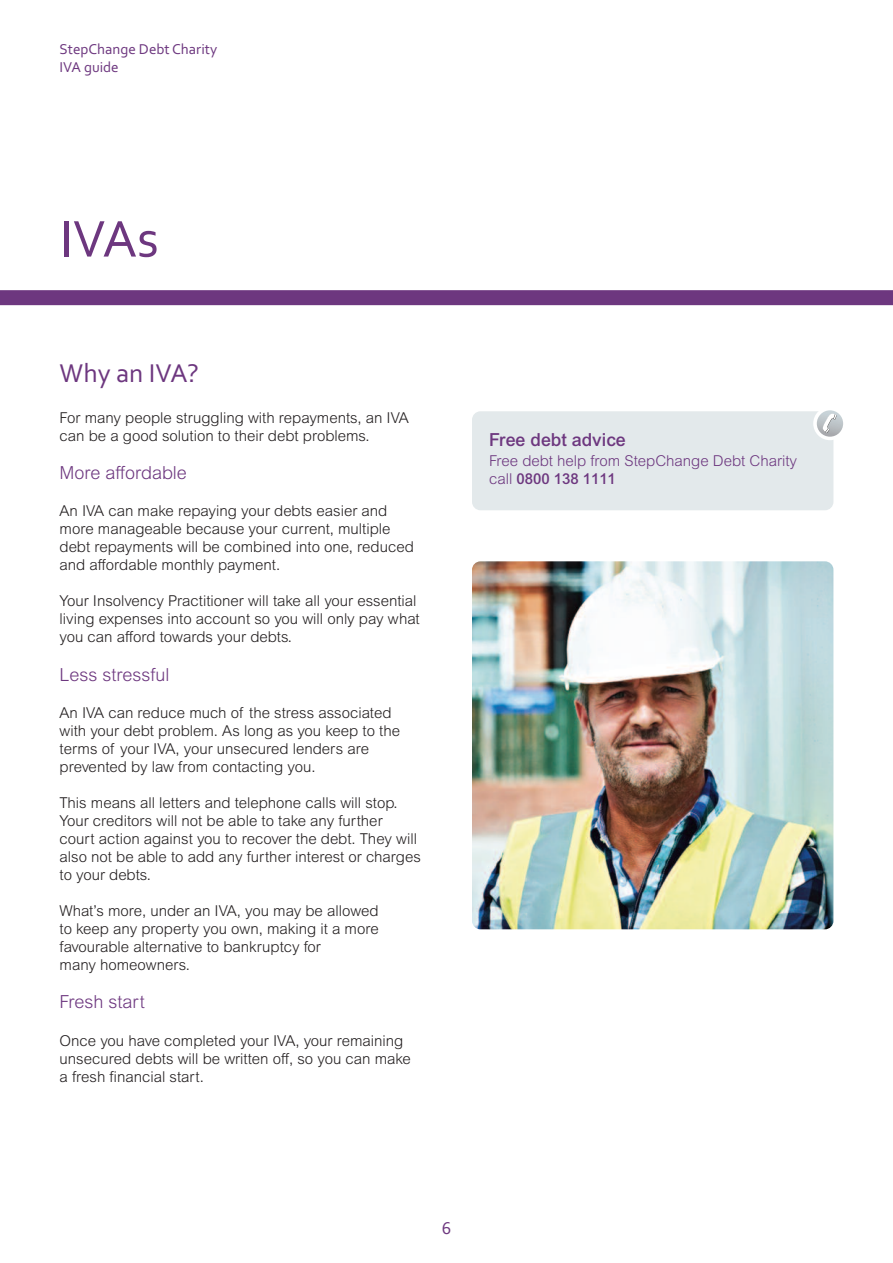
<style>
.page{position:relative;width:893px;height:1263px;background:#fff}
.page>*{position:absolute;margin:0;border:0;box-sizing:border-box;transform-origin:0 0}
.t1{font:54px "Corbel";color:#6d377f}
.t2{font:27px "Corbel";color:#6d377f}
.t3{font:300 18px "Arial MT Pro";color:#6d377f}
.t4{font:500 18px "Arial MT Pro";color:#6d377f}
.t5{font:18px "Corbel";color:#6d377f}
.t6{font:300 15px/18px "Arial MT Pro";color:#231f20}
.t7{font:300 15px/18px "Arial MT Pro";color:#6d377f}
.t8{font:15px/18px "Corbel";color:#6d377f}
.s1{font-weight:500}
</style>
<div class="page">
<div style="left:0;top:290px;width:893px;height:15px;background:#6d377f"></div>
<img style="left:472px;top:561px;width:361px;height:368px;border-radius:9px">
<div style="left:472px;top:411px;width:361px;height:99px;background:#e3e9eb;border-radius:9px"></div>
<div style="left:813px;top:407px;width:34px;height:33px;background:#fff;border-radius:50%"></div>
<svg style="left:817px;top:410px;width:26px;height:27px"></svg>
<svg style="left:822px;top:414px;width:15px;height:19px"></svg>
<p class="t8" style="left:60px;top:39px;width:159px">StepChange Debt Charity<br>IVA guide</p>
<h1 class="t1" style="left:60px;top:206px;width:101px">IVAs</h1>
<h2 class="t2" style="left:60px;top:356px;width:141px">Why an IVA?</h2>
<p class="t6" style="left:60px;top:410px;width:351px">For many people struggling with repayments, an IVA can be a good solution to their debt problems.</p>
<p class="t3" style="left:60px;top:466px;width:129px">More affordable</p>
<p class="t6" style="left:60px;top:503px;width:356px">An IVA can make repaying your debts easier and more manageable because your current, multiple debt repayments will be combined into one, reduced and affordable monthly payment.</p>
<p class="t6" style="left:60px;top:593px;width:362px">Your Insolvency Practitioner will take all your essential living expenses into account so you will only pay what you can afford towards your debts.</p>
<p class="t3" style="left:60px;top:668px;width:112px">Less stressful</p>
<p class="t6" style="left:60px;top:705px;width:342px">An IVA can reduce much of the stress associated with your debt problem. As long as you keep to the terms of your IVA, your unsecured lenders are prevented by law from contacting you.</p>
<p class="t6" style="left:60px;top:795px;width:363px">This means all letters and telephone calls will stop.<br>Your creditors will not be able to take any further court action against you to recover the debt. They will also not be able to add any further interest or charges to your debts.</p>
<p class="t6" style="left:60px;top:903px;width:321px">What’s more, under an IVA, you may be allowed to keep any property you own, making it a more favourable alternative to bankruptcy for<br>many homeowners.</p>
<p class="t3" style="left:60px;top:995px;width:87px">Fresh start</p>
<p class="t6" style="left:60px;top:1033px;width:353px">Once you have completed your IVA, your remaining unsecured debts will be written off, so you can make a fresh financial start.</p>
<p class="t4" style="left:489px;top:433px;width:138px">Free debt advice</p>
<p class="t7" style="left:489px;top:453px;width:309px">Free debt help from StepChange Debt Charity call <span class="s1">0800 138 1111</span></p>
<p class="t5" style="left:442px;top:1217px;width:11px">6</p>
</div>
